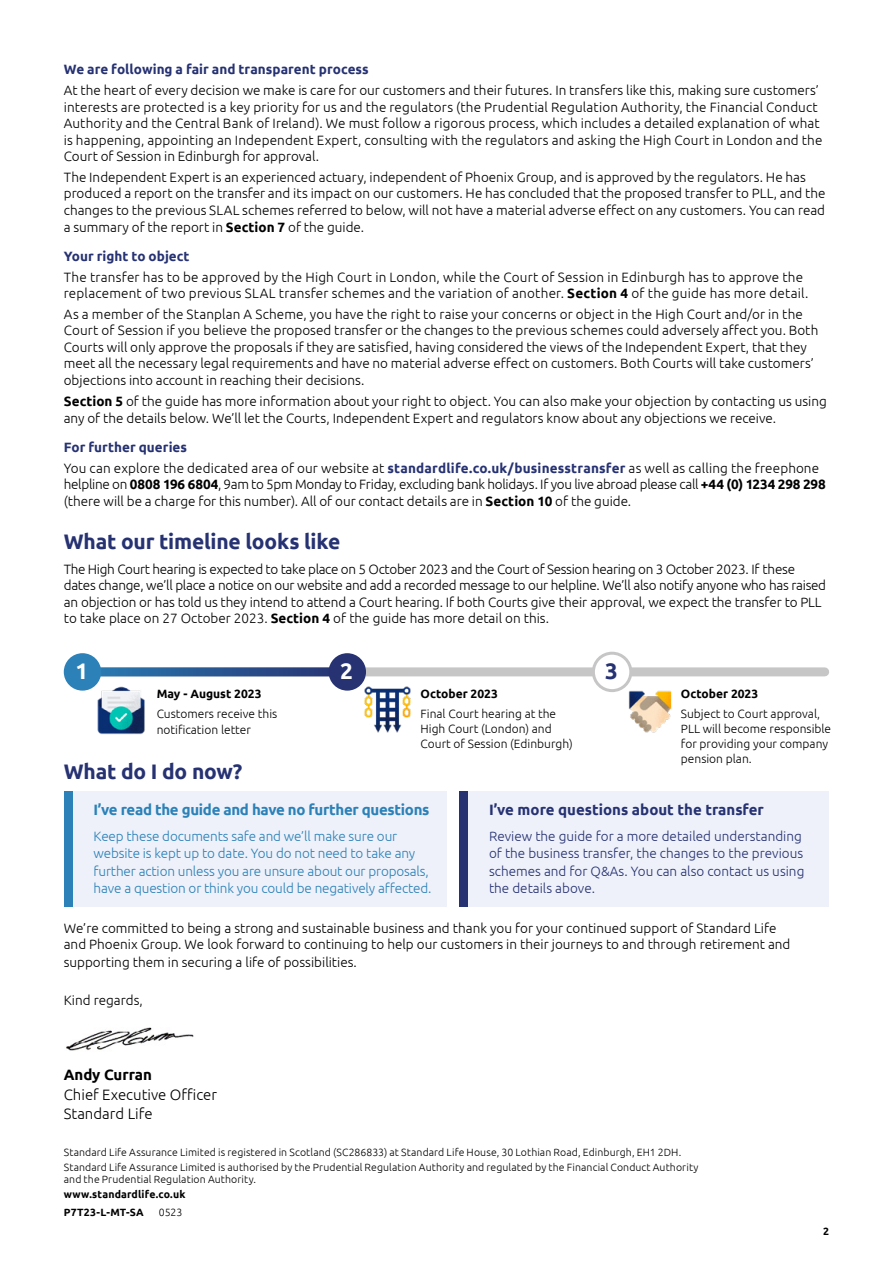
<style>
.page{position:relative;width:893px;height:1263px;background:#fff}
.page>*{position:absolute;margin:0;border:0;box-sizing:border-box;transform-origin:0 0}
.t1{font:700 22.5px "Ubuntu";color:#fff}
.t2{font:700 22.5px "Ubuntu";color:#263272}
.t3{font:700 21px "Ubuntu";letter-spacing:-.01em;color:#263272}
.t4{font:700 15px "Ubuntu";letter-spacing:-.02em;color:#2b81b8}
.t5{font:300 15px/19.5px "Ubuntu";color:#000}
.t6{font:700 15px "Ubuntu";color:#263272}
.t7{font:700 15px "Ubuntu";color:#000}
.t8{font:300 13.5px/16.5px "Ubuntu";color:#000}
.t9{font:300 13.5px/16.5px "Ubuntu";letter-spacing:-.02em;color:#000}
.t10{font:300 13.5px/17.2px "Ubuntu";letter-spacing:-.01em;color:#2b81b8}
.t11{font:300 13.5px/17.2px "Ubuntu";color:#263272}
.t12{font:700 13.5px "Ubuntu";letter-spacing:.005em;color:#263272}
.t13{font:300 12px/15px "Ubuntu";color:#000}
.t14{font:700 12px "Ubuntu";color:#000}
.t15{font:300 10.5px/14.7px "Ubuntu";letter-spacing:.01em;color:#000}
.t16{font:700 10.5px/17.7px "Ubuntu";letter-spacing:.015em;color:#000}
.s1{font-weight:700}
.s2{font-weight:700;color:#263272}
</style>
<div class="page">
<div style="left:64px;top:791px;width:382px;height:115px;background:#eef1f9"></div>
<div style="left:64px;top:791px;width:9px;height:115px;background:#2b81b8"></div>
<div style="left:459px;top:791px;width:370px;height:115px;background:#eef1f9"></div>
<div style="left:459px;top:791px;width:9px;height:115px;background:#263272"></div>
<div style="left:81px;top:667px;width:744px;height:9px;background:#c6c6c6"></div>
<svg style="left:100px;top:667px;width:230px;height:9px;background:#305c95"></svg>
<div style="left:64px;top:653px;width:37px;height:38px;background:#2b81b8;border-radius:50%"></div>
<div style="left:329px;top:653px;width:37px;height:38px;background:#263272;border-radius:50%"></div>
<div style="left:593px;top:653px;width:38px;height:38px;background:#fff;border-radius:50%"></div>
<div style="left:592px;top:652px;width:40px;height:40px;border:3px solid #c6c6c6;border-radius:50%"></div>
<img style="left:91px;top:679px;width:54px;height:56px">
<img style="left:622px;top:684px;width:50px;height:49px">
<img style="left:358px;top:680px;width:53px;height:53px">
<img style="left:66px;top:1027px;width:128px;height:24px">
<p class="t12" style="left:64px;top:61px;width:306px">We are following a fair and transparent process</p>
<p class="t8" style="left:64px;top:82px;width:760px">At the heart of every decision we make is care for our customers and their futures. In transfers like this, making sure customers’ interests are protected is a key priority for us and the regulators (the Prudential Regulation Authority, the Financial Conduct Authority and the Central Bank of Ireland). We must follow a rigorous process, which includes a detailed explanation of what is happening, appointing an Independent Expert, consulting with the regulators and asking the High Court in London and the Court of Session in Edinburgh for approval.</p>
<p class="t8" style="left:64px;top:168px;width:763px">The Independent Expert is an experienced actuary, independent of Phoenix Group, and is approved by the regulators. He has produced a report on the transfer and its impact on our customers. He has concluded that the proposed transfer to PLL, and the changes to the previous SLAL schemes referred to below, will not have a material adverse effect on any customers. You can read a summary of the report in <span class="s1">Section 7</span> of the guide.</p>
<p class="t12" style="left:64px;top:248px;width:127px">Your right to object</p>
<p class="t8" style="left:64px;top:268px;width:746px">The transfer has to be approved by the High Court in London, while the Court of Session in Edinburgh has to approve the replacement of two previous SLAL transfer schemes and the variation of another. <span class="s1">Section 4</span> of the guide has more detail.</p>
<p class="t8" style="left:64px;top:306px;width:756px">As a member of the Stanplan A Scheme, you have the right to raise your concerns or object in the High Court and/or in the Court of Session if you believe the proposed transfer or the changes to the previous schemes could adversely affect you. Both Courts will only approve the proposals if they are satisfied, having considered the views of the Independent Expert, that they meet all the necessary legal requirements and have no material adverse effect on customers. Both Courts will take customers’ objections into account in reaching their decisions.</p>
<p class="t8" style="left:64px;top:392px;width:764px;line-height:17.2px"><span class="s1">Section 5</span> of the guide has more information about your right to object. You can also make your objection by contacting us using any of the details below. We’ll let the Courts, Independent Expert and regulators know about any objections we receive.</p>
<p class="t8" style="left:64px;top:436px;width:757px;line-height:20.7px"><span class="s2">For further queries<br></span>You can explore the dedicated area of our website at <span class="s2">standardlife.co.uk/businesstransfer</span> as well as calling the freephone</p>
<p class="t8" style="left:64px;top:475px;width:763px;line-height:17.2px">helpline on <span class="s1">0808 196 6804</span>, 9am to 5pm Monday to Friday, excluding bank holidays. If you live abroad please call <span class="s1">+44 (0) 1234 298 298 </span>(there will be a charge for this number). All of our contact details are in <span class="s1">Section 10</span> of the guide.</p>
<h2 class="t3" style="left:64px;top:528px;width:278px">What our timeline looks like</h2>
<p class="t9" style="left:64px;top:560px;width:764px">The High Court hearing is expected to take place on 5 October 2023 and the Court of Session hearing on 3 October 2023. If these dates change, we’ll place a notice on our website and add a recorded message to our helpline. We’ll also notify anyone who has raised an objection or has told us they intend to attend a Court hearing. If both Courts give their approval, we expect the transfer to PLL to take place on 27 October 2023. <span class="s1">Section 4</span> of the guide has more detail on this.</p>
<h1 class="t1" style="left:75px;top:657px;width:14px">1</h1>
<h1 class="t1" style="left:340px;top:657px;width:14px">2</h1>
<h1 class="t2" style="left:605px;top:657px;width:14px">3</h1>
<p class="t14" style="left:157px;top:687px;width:106px">May - August 2023</p>
<p class="t13" style="left:157px;top:705px;width:122px;line-height:16.5px">Customers receive this notification letter</p>
<h2 class="t3" style="left:64px;top:758px;width:180px">What do I do now?</h2>
<p class="t14" style="left:421px;top:687px;width:79px">October 2023</p>
<p class="t13" style="left:421px;top:706px;width:154px">Final Court hearing at the<br>High Court (London) and<br>Court of Session (Edinburgh)</p>
<p class="t14" style="left:681px;top:687px;width:79px">October 2023</p>
<p class="t13" style="left:681px;top:706px;width:152px">Subject to Court approval,<br>PLL will become responsible for providing your company pension plan.</p>
<p class="t4" style="left:94px;top:801px;width:337px">I’ve read the guide and have no further questions</p>
<p class="t10" style="left:94px;top:827px;width:340px">Keep these documents safe and we’ll make sure our website is kept up to date. You do not need to take any further action unless you are unsure about our proposals, have a question or think you could be negatively affected.</p>
<p class="t6" style="left:489px;top:801px;width:276px">I’ve more questions about the transfer</p>
<p class="t11" style="left:489px;top:827px;width:317px">Review the guide for a more detailed understanding of the business transfer, the changes to the previous schemes and for Q&amp;As. You can also contact us using the details above.</p>
<p class="t8" style="left:64px;top:919px;width:728px">We’re committed to being a strong and sustainable business and thank you for your continued support of Standard Life and Phoenix Group. We look forward to continuing to help our customers in their journeys to and through retirement and supporting them in securing a life of possibilities.</p>
<p class="t8" style="left:64px;top:992px;width:80px">Kind regards,</p>
<p class="t7" style="left:64px;top:1066px;width:90px">Andy Curran</p>
<p class="t5" style="left:64px;top:1084px;width:155px">Chief Executive Officer<br>Standard Life</p>
<p class="t15" style="left:64px;top:1144px;width:636px">Standard Life Assurance Limited is registered in Scotland (SC286833) at Standard Life House, 30 Lothian Road, Edinburgh, EH1 2DH.<br>Standard Life Assurance Limited is authorised by the Prudential Regulation Authority and regulated by the Financial Conduct Authority</p>
<p class="t15" style="left:64px;top:1172px;width:194px">and the Prudential Regulation Authority.</p>
<p class="t16" style="left:64px;top:1185px;width:123px">www.standardlife.co.uk<br>P7T23-L-MT-SA</p>
<p class="t15" style="left:159px;top:1204px;width:25px">0523</p>
<p class="t16" style="left:823px;top:1222px;width:7px">2</p>
</div>
